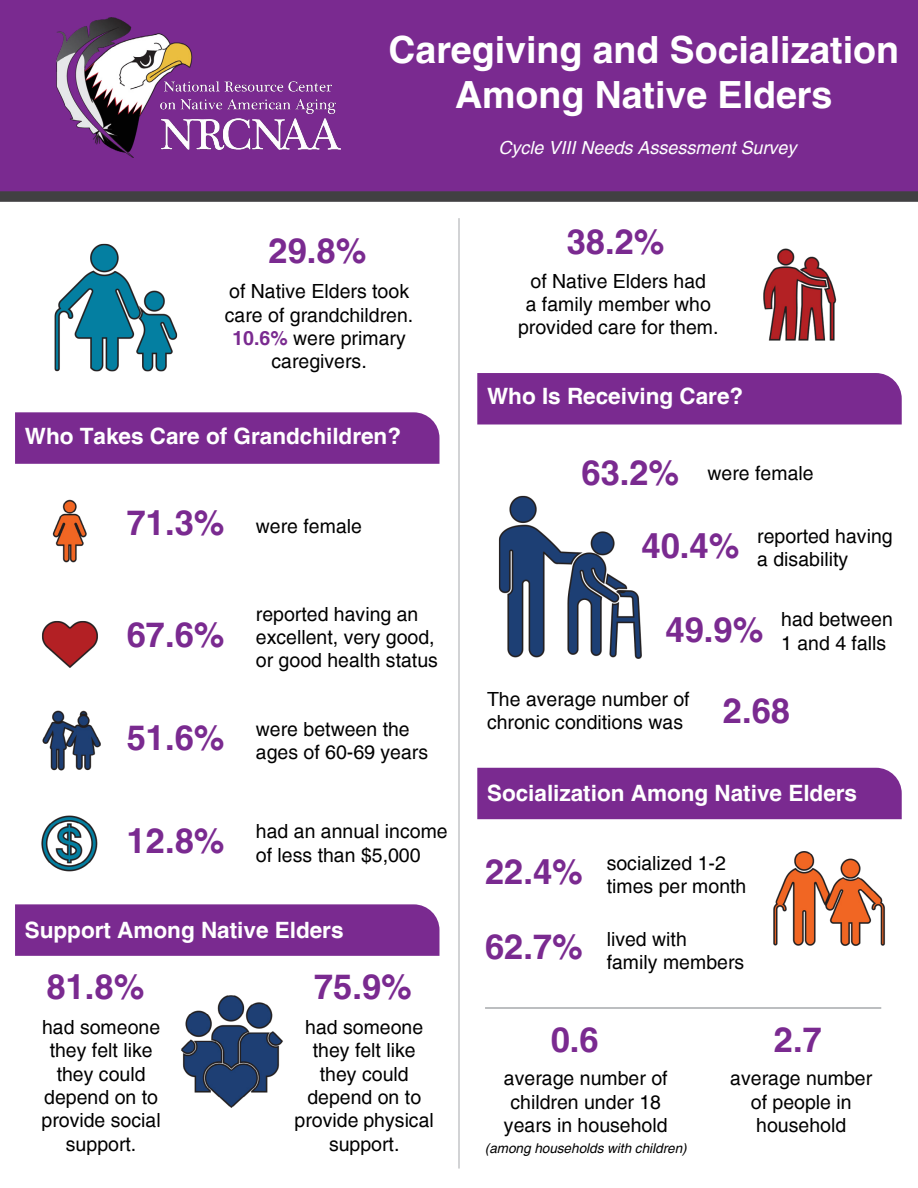
<style>
.page{position:relative;width:918px;height:1188px;background:#fff}
.page>*{position:absolute;margin:0;border:0;box-sizing:border-box;transform-origin:0 0}
.t1{font:700 37.5px/45px "Helvetica";color:#fff;text-align:center}
.Percentage{font:700 34.5px "Helvetica";color:#7a2a90}
.Section_Header{font:700 22.5px "Helvetica";color:#fff}
.Percentage-2{font:19.5px/23.4px "Helvetica";color:#000;text-align:center}
.Text{font:19.5px/23.4px "Helvetica";color:#000}
.Subtitle{font:italic 18px "Helvetica";color:#fff}
.Percentage-3{font:italic 13.5px "Helvetica";color:#000}
.s1{font-weight:700;color:#7a2a90}
.s2{font-weight:700;font-size:34.5px;color:#7a2a90}
</style>
<div class="page">
<div style="left:0;top:0;width:918px;height:198px;background:#7a2a90"></div>
<div style="left:0;top:191px;width:918px;height:11px;background:#414042"></div>
<img style="left:57px;top:17px;width:284px;height:141px">
<hr style="left:459px;top:218px;width:1px;height:951px;background:#a7a9ac">
<div style="left:15px;top:412px;width:425px;height:52px;background:#7a2a90"></div>
<div style="left:477px;top:373px;width:425px;height:51px;background:#7a2a90"></div>
<div style="left:477px;top:768px;width:425px;height:51px;background:#7a2a90"></div>
<div style="left:15px;top:904px;width:425px;height:52px;background:#7a2a90"></div>
<img style="left:52px;top:499px;width:35px;height:64px">
<img style="left:181px;top:995px;width:102px;height:113px">
<img style="left:773px;top:851px;width:112px;height:95px">
<img style="left:54px;top:243px;width:124px;height:129px">
<img style="left:763px;top:248px;width:74px;height:93px">
<img style="left:42px;top:621px;width:56px;height:47px">
<img style="left:42px;top:710px;width:59px;height:61px">
<img style="left:41px;top:815px;width:57px;height:57px">
<img style="left:498px;top:495px;width:144px;height:164px">
<hr style="left:485px;top:1007px;width:396px;height:2px;background:#a7a9ac">
<h1 class="t1" style="left:388px;top:27px;width:512px">Caregiving and Socialization<br>Among Native Elders</h1>
<p class="Subtitle" style="left:498px;top:137px;width:300px">Cycle VIII Needs Assessment Survey</p>
<p class="Percentage" style="left:269px;top:229px;width:99px">29.8%</p>
<p class="Percentage-2" style="left:225px;top:280px;width:190px">of Native Elders took care of grandchildren.<br><span class="s1">10.6%</span> were primary caregivers.</p>
<h2 class="Section_Header" style="left:25px;top:423px;width:378px">Who Takes Care of Grandchildren?</h2>
<p class="Percentage-2" style="left:127px;top:514px;width:237px"><span class="s2">71.3%</span> were female</p>
<p class="Percentage" style="left:127px;top:613px;width:99px">67.6%</p>
<p class="Percentage-2" style="left:256px;top:602px;width:184px;text-align:left">reported having an excellent, very good, or good health status</p>
<p class="Percentage-2" style="left:256px;top:717px;width:174px;text-align:left;text-indent:-129px"><span class="s2">51.6%</span> were between the ages of 60-69 years</p>
<p class="Percentage-2" style="left:256px;top:820px;width:193px;text-align:left;text-indent:-129px"><span class="s2">12.8%</span> had an annual income of less than $5,000</p>
<h2 class="Section_Header" style="left:25px;top:916px;width:320px">Support Among Native Elders</h2>
<p class="Percentage" style="left:47px;top:966px;width:99px">81.8%</p>
<p class="Percentage-2" style="left:42px;top:1015px;width:121px">had someone they felt like they could depend on to provide social support.</p>
<p class="Percentage" style="left:314px;top:966px;width:99px">75.9%</p>
<p class="Percentage-2" style="left:295px;top:1015px;width:141px">had someone they felt like they could depend on to provide physical support.</p>
<p class="Percentage" style="left:567px;top:220px;width:99px">38.2%</p>
<p class="Percentage-2" style="left:518px;top:269px;width:202px">of Native Elders had<br>a family member who provided care for them.</p>
<h2 class="Section_Header" style="left:487px;top:383px;width:258px">Who Is Receiving Care?</h2>
<p class="Percentage-2" style="left:582px;top:462px;width:234px"><span class="s2">63.2%</span> were female</p>
<p class="Percentage" style="left:642px;top:525px;width:99px">40.4%</p>
<p class="Percentage-2" style="left:757px;top:524px;width:137px;text-align:left">reported having a disability</p>
<p class="Percentage" style="left:666px;top:609px;width:99px">49.9%</p>
<p class="Percentage-2" style="left:781px;top:608px;width:113px;text-align:left">had between<br>1 and 4 falls</p>
<p class="Text" style="left:487px;top:688px;width:305px">The average number of<br>chronic conditions was <sup>2.68</sup></p>
<h2 class="Section_Header" style="left:487px;top:779px;width:372px">Socialization Among Native Elders</h2>
<p class="Text" style="left:607px;top:851px;width:141px;text-indent:-122px"><span class="s2">22.4%</span> socialized 1-2 times per month</p>
<p class="Percentage-2" style="left:607px;top:927px;width:139px;text-align:left;text-indent:-122px"><span class="s2">62.7%</span> lived with<br>family members</p>
<p class="Percentage" style="left:551px;top:1019px;width:49px">0.6</p>
<p class="Percentage-2" style="left:504px;top:1067px;width:165px">average number of children under 18 years in household</p>
<p class="Percentage-3" style="left:485px;top:1140px;width:203px">(among households with children)</p>
<p class="Percentage" style="left:774px;top:1019px;width:49px">2.7</p>
<p class="Percentage-2" style="left:730px;top:1067px;width:143px">average number of people in household</p>
</div>
